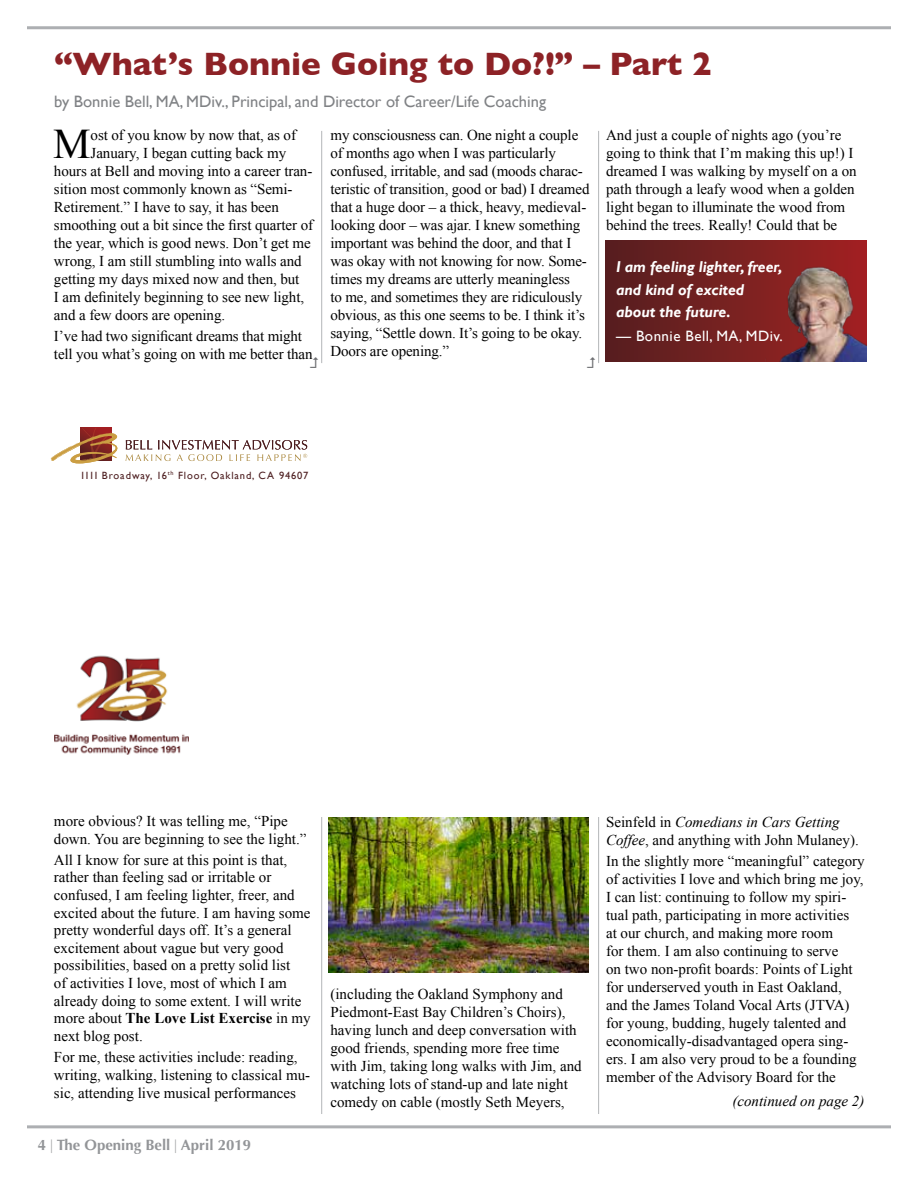
<style>
.page{position:relative;width:918px;height:1188px;background:#fff}
.page>*{position:absolute;margin:0;border:0;box-sizing:border-box;transform-origin:0 0}
.t1{font:42.15px "Times New Roman";color:#000}
.t2{font:700 33px "Gill Sans";color:#8d2226}
.t3{font:16.5px "Gill Sans";color:#808285}
.t4{font:italic 700 15.75px/22.5px "Gill Sans";letter-spacing:-.005em;color:#fff}
.t5{font:15px/18px "Times New Roman";color:#000}
.t6{font:700 15px "Optima LT Std";color:#939598}
.t7{font:15px "Gill Sans";letter-spacing:.03em;color:#fff}
.t8{font:italic 15px "Times New Roman";color:#000}
.t9{font:10.5px "Gill Sans";letter-spacing:.08em;color:#4c1d1f}
.s1{font-weight:700}
.s2{font-family:"Times New Roman";font-weight:400}
.s3{font-style:italic}
</style>
<div class="page">
<hr style="left:27px;top:1125px;width:864px;height:3px;background:#adafb2">
<hr style="left:27px;top:26px;width:864px;height:3px;background:#adafb2">
<img style="left:54px;top:655px;width:135px;height:100px">
<hr style="left:321px;top:817px;width:1px;height:297px;background:#bcbec0">
<hr style="left:598px;top:131px;width:1px;height:232px;background:#bcbec0">
<hr style="left:321px;top:131px;width:1px;height:232px;background:#bcbec0">
<hr style="left:598px;top:817px;width:1px;height:297px;background:#bcbec0">
<svg style="left:126px;top:440px;width:181px;height:21px"></svg>
<svg style="left:51px;top:428px;width:67px;height:35px"></svg>
<div style="left:606px;top:241px;width:261px;height:120px;background:linear-gradient(to right,#552020,#a22122)"></div>
<img style="left:766px;top:261px;width:101px;height:100px">
<img style="left:329px;top:818px;width:259px;height:155px">
<h2 class="t2" style="left:54px;top:37px;width:659px">“What’s Bonnie Going to Do?!” – Part 2</h2>
<p class="t3" style="left:54px;top:92px;width:494px">by Bonnie Bell, MA, MDiv., Principal, and Director of Career/Life Coaching</p>
<h1 class="t1" style="left:53px;top:116px;width:39px">M</h1>
<p class="t5" style="left:91px;top:126px;width:207px">ost of you know by now that, as of</p>
<p class="t5" style="left:91px;top:144px;width:197px">January, I began cutting back my</p>
<p class="t5" style="left:54px;top:162px;width:260px">hours at Bell and moving into a career tran-</p>
<p class="t5" style="left:54px;top:180px;width:240px">sition most commonly known as “Semi-</p>
<p class="t5" style="left:54px;top:198px;width:226px">Retirement.” I have to say, it has been</p>
<p class="t5" style="left:54px;top:216px;width:261px">smoothing out a bit since the first quarter of</p>
<p class="t5" style="left:54px;top:234px;width:258px">the year, which is good news. Don’t get me</p>
<p class="t5" style="left:54px;top:252px;width:249px">wrong, I am still stumbling into walls and</p>
<p class="t5" style="left:54px;top:270px;width:247px">getting my days mixed now and then, but</p>
<p class="t5" style="left:54px;top:288px;width:252px">I am definitely beginning to see new light,</p>
<p class="t5" style="left:54px;top:306px;width:173px">and a few doors are opening.</p>
<p class="t5" style="left:54px;top:327px;width:260px">I’ve had two significant dreams that might tell you what’s going on with me better than</p>
<p class="t5" style="left:330px;top:126px;width:261px">my consciousness can. One night a couple of months ago when I was particularly confused, irritable, and sad (moods charac&shy;teristic of transition, good or bad) I dreamed that a huge door – a thick, heavy, medieval&shy;looking door – was ajar. I knew something important was behind the door, and that I was okay with not knowing for now. Some&shy;times my dreams are utterly meaningless<br>to me, and sometimes they are ridiculously obvious, as this one seems to be. I think it’s saying, “Settle down. It’s going to be okay.<br>Doors are opening.”</p>
<p class="t5" style="left:606px;top:126px;width:252px">And just a couple of nights ago (you’re going to think that I’m making this up!) I dreamed I was walking by myself on a on path through a leafy wood when a golden light began to illuminate the wood from behind the trees. Really! Could that be</p>
<p class="t4" style="left:616px;top:256px;width:168px">I am feeling lighter, freer, and kind of excited about the future.</p>
<p class="t7" style="left:616px;top:328px;width:168px">— Bonnie Bell, MA, MDiv.</p>
<p class="t9" style="left:80px;top:469px;width:230px">1111 Broadway, 16<sup>th</sup> Floor, Oakland, CA 94607</p>
<p class="t5" style="left:54px;top:812px;width:254px">more obvious? It was telling me, “Pipe down. You are beginning to see the light.”</p>
<p class="t5" style="left:54px;top:851px;width:258px;line-height:17.5px">All I know for sure at this point is that, rather than feeling sad or irritable or confused, I am feeling lighter, freer, and excited about the future. I am having some pretty wonderful days off. It’s a general excitement about vague but very good possibilities, based on a pretty solid list<br>of activities I love, most of which I am already doing to some extent. I will write more about <span class="s1">The Love List Exercise</span> in my next blog post.</p>
<p class="t5" style="left:54px;top:1048px;width:258px">For me, these activities include: reading, writing, walking, listening to classical mu&shy;sic, attending live musical performances</p>
<p class="t6" style="left:38px;top:1136px;width:215px">4 <span class="s2">|</span> The Opening Bell <span class="s2">|</span> April 2019</p>
<p class="t5" style="left:330px;top:984px;width:253px">(including the Oakland Symphony and Piedmont-East Bay Children’s Choirs), having lunch and deep conversation with good friends, spending more free time with Jim, taking long walks with Jim, and watching lots of stand-up and late night comedy on cable (mostly Seth Meyers,</p>
<p class="t5" style="left:606px;top:813px;width:254px">Seinfeld in <span class="s3">Comedians in Cars Getting<br>Coffee</span>, and anything with John Mulaney).</p>
<p class="t5" style="left:606px;top:852px;width:260px">In the slightly more “meaningful” category of activities I love and which bring me joy, I can list: continuing to follow my spiri&shy;tual path, participating in more activities<br>at our church, and making more room<br>for them. I am also continuing to serve<br>on two non-profit boards: Points of Light for underserved youth in East Oakland, and the James Toland Vocal Arts (JTVA) for young, budding, hugely talented and economically-disadvantaged opera sing&shy;ers. I am also very proud to be a founding member of the Advisory Board for the</p>
<p class="t8" style="left:732px;top:1091px;width:134px">(continued on page 2)</p>
</div>
